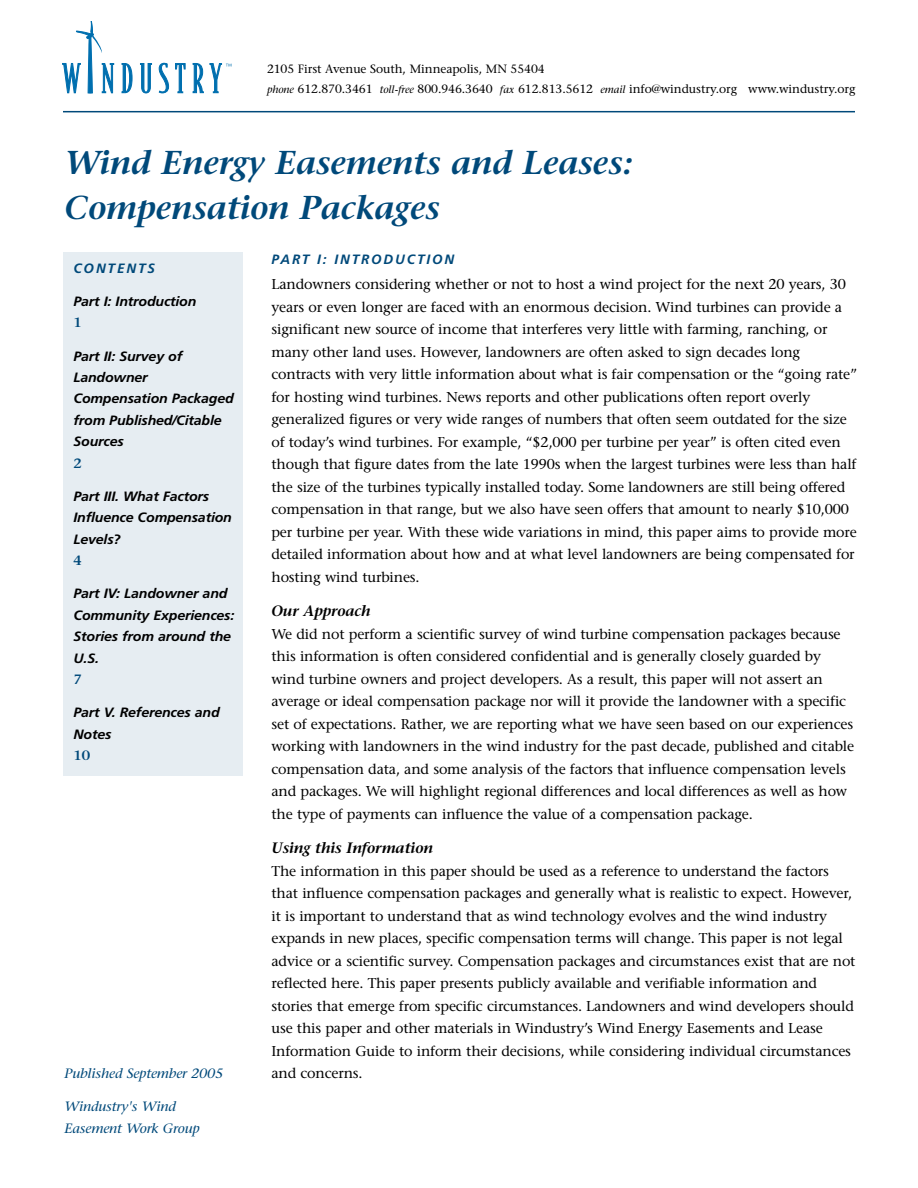
<style>
.page{position:relative;width:918px;height:1188px;background:#fff}
.page>*{position:absolute;margin:0;border:0;box-sizing:border-box;transform-origin:0 0}
.t1{font:italic 600 33px/45px "Stone Serif";letter-spacing:-.01em;color:#00497a}
.t2{font:italic 600 15px "Stone Serif";letter-spacing:-.01em;color:#000}
.t3{font:14.25px/22.5px "Stone Serif";letter-spacing:-.01em;color:#000}
.t4{font:italic 700 13.5px/21.3px "Frutiger";letter-spacing:-.01em;color:#000;scale:1.05 1}
.t5{font:italic 13.5px/21.3px "Stone Serif";letter-spacing:-.01em;color:#00497a;scale:1.05 1}
.t6{font:italic 700 13.5px "Frutiger";letter-spacing:.14em;color:#00497a}
.t7{font:600 13.5px "Stone Serif";color:#00497a;scale:1.05 1}
.t8{font:12px/20.7px "Stone Serif";letter-spacing:-.005em;color:#000}
.s1{font-style:italic;font-size:10.5px}
</style>
<div class="page">
<div style="left:63px;top:252px;width:180px;height:523px;background:#e6edf2"></div>
<svg style="left:122px;top:63px;width:10px;height:30px"></svg>
<svg style="left:140px;top:63px;width:12px;height:30px"></svg>
<svg style="left:159px;top:63px;width:10px;height:30px"></svg>
<svg style="left:175px;top:63px;width:10px;height:30px"></svg>
<svg style="left:193px;top:63px;width:11px;height:30px"></svg>
<svg style="left:62px;top:21px;width:52px;height:72px"></svg>
<svg style="left:210px;top:63px;width:21px;height:30px"></svg>
<hr style="left:63px;top:111px;width:792px;height:1px;background:#00497a">
<p class="t8" style="left:267px;top:59px;width:590px">2105 First Avenue South, Minneapolis, MN 55404<br><span class="s1">phone</span> 612.870.3461 <span class="s1">toll-free</span> 800.946.3640 <span class="s1">fax</span> 612.813.5612 <span class="s1">email</span> info@windustry.org www.windustry.org</p>
<h1 class="t1" style="left:64px;top:144px;width:569px">Wind Energy Easements and Leases:<br>Compensation Packages</h1>
<p class="t6" style="left:74px;top:262px;width:83px">CONTENTS</p>
<p class="t4" style="left:74px;top:292px;width:119px">Part I: Introduction</p>
<p class="t7" style="left:74px;top:317px;width:10px">1</p>
<p class="t4" style="left:74px;top:346px;width:154px">Part II: Survey of<br>Landowner<br>Compensation Packaged from Published/Citable<br>Sources</p>
<p class="t7" style="left:74px;top:458px;width:10px">2</p>
<p class="t4" style="left:74px;top:487px;width:152px">Part III. What Factors<br>Influence Compensation<br>Levels?</p>
<p class="t7" style="left:74px;top:555px;width:10px">4</p>
<p class="t4" style="left:74px;top:584px;width:155px">Part IV: Landowner and<br>Community Experiences:<br>Stories from around the<br>U.S.</p>
<p class="t7" style="left:74px;top:674px;width:10px">7</p>
<p class="t4" style="left:74px;top:703px;width:141px">Part V. References and<br>Notes</p>
<p class="t7" style="left:74px;top:750px;width:17px">10</p>
<p class="t5" style="left:64px;top:1064px;width:153px">Published September 2005</p>
<p class="t5" style="left:64px;top:1097px;width:130px">Windustry's Wind<br>Easement Work Group</p>
<p class="t6" style="left:272px;top:254px;width:184px">PART I: INTRODUCTION</p>
<p class="t3" style="left:272px;top:274px;width:587px">Landowners considering whether or not to host a wind project for the next 20 years, 30 years or even longer are faced with an enormous decision. Wind turbines can provide a significant new source of income that interferes very little with farming, ranching, or many other land uses. However, landowners are often asked to sign decades long contracts with very little information about what is fair compensation or the “going rate” for hosting wind turbines. News reports and other publications often report overly generalized figures or very wide ranges of numbers that often seem outdated for the size of today’s wind turbines. For example, “$2,000 per turbine per year” is often cited even though that figure dates from the late 1990s when the largest turbines were less than half the size of the turbines typically installed today. Some landowners are still being offered compensation in that range, but we also have seen offers that amount to nearly $10,000 per turbine per year. With these wide variations in mind, this paper aims to provide more detailed information about how and at what level landowners are being compensated for hosting wind turbines.</p>
<p class="t2" style="left:272px;top:605px;width:101px">Our Approach</p>
<p class="t3" style="left:272px;top:624px;width:584px">We did not perform a scientific survey of wind turbine compensation packages because this information is often considered confidential and is generally closely guarded by wind turbine owners and project developers. As a result, this paper will not assert an average or ideal compensation package nor will it provide the landowner with a specific set of expectations. Rather, we are reporting what we have seen based on our experiences working with landowners in the wind industry for the past decade, published and citable compensation data, and some analysis of the factors that influence compensation levels and packages. We will highlight regional differences and local differences as well as how the type of payments can influence the value of a compensation package.</p>
<p class="t2" style="left:272px;top:842px;width:163px">Using this Information</p>
<p class="t3" style="left:272px;top:861px;width:586px">The information in this paper should be used as a reference to understand the factors that influence compensation packages and generally what is realistic to expect. However, it is important to understand that as wind technology evolves and the wind industry expands in new places, specific compensation terms will change. This paper is not legal advice or a scientific survey. Compensation packages and circumstances exist that are not reflected here. This paper presents publicly available and verifiable information and stories that emerge from specific circumstances. Landowners and wind developers should use this paper and other materials in Windustry’s Wind Energy Easements and Lease Information Guide to inform their decisions, while considering individual circumstances and concerns.</p>
</div>
